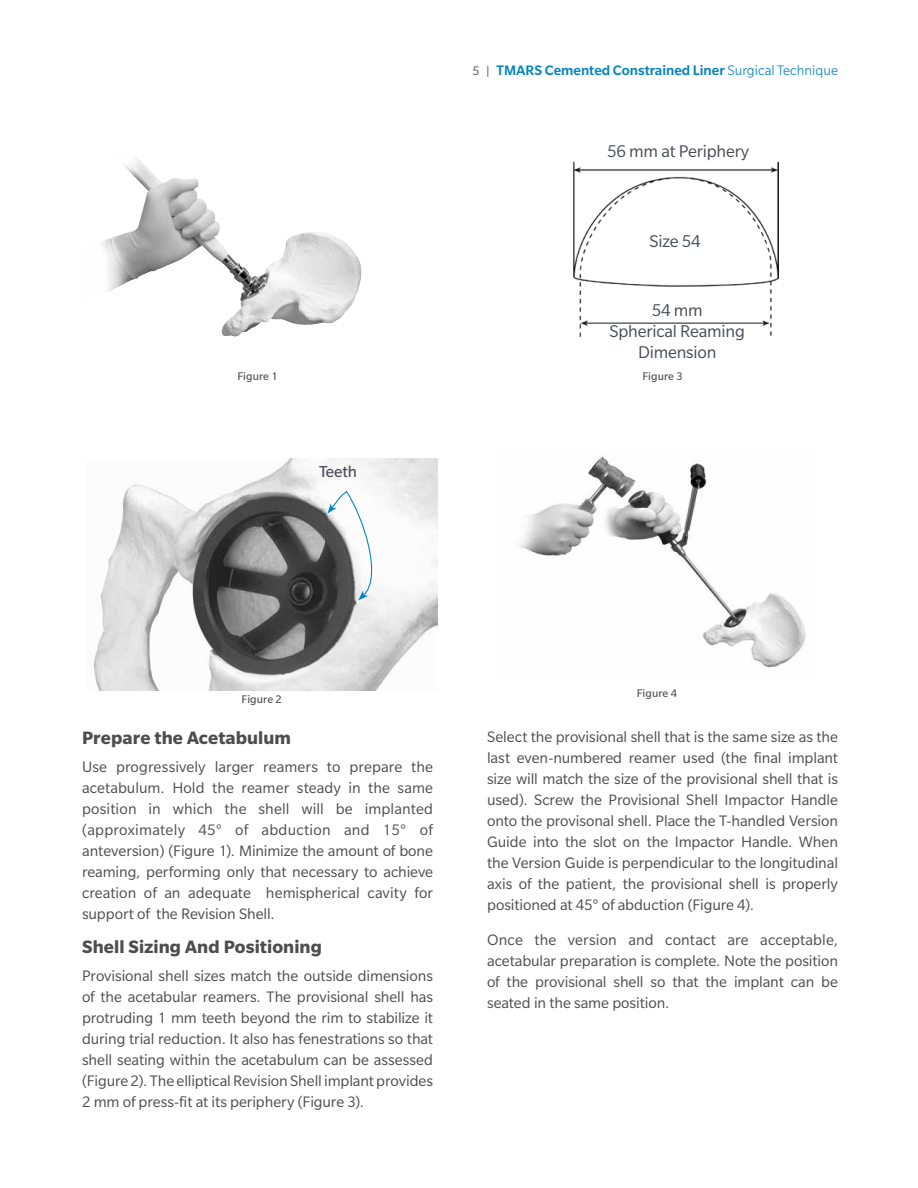
<style>
.page{position:relative;width:918px;height:1188px;background:#fff}
.page>*{position:absolute;margin:0;border:0;box-sizing:border-box;transform-origin:0 0}
.t1{font:700 19.5px "Slate Pro";letter-spacing:.005em;color:#4d4d4f}
.t2{font:18.45px/20.9px "Slate Pro";letter-spacing:-.01em;color:#474c55;text-align:center}
.t3{font:17.25px "Slate Pro";letter-spacing:-.01em;color:#474c55}
.t4{font:16.5px/21px "Slate Pro";letter-spacing:-.005em;color:#4d4d4f;text-align:justify}
.t5{font:500 15px "Slate Pro";color:#0083bf}
.t6{font:12px "Slate Pro";letter-spacing:.005em;color:#4d4d4f}
.s1{font-weight:400;font-size:13.5px;color:#4d4d4f}
.s2{font-weight:300}
</style>
<div class="page">
<img style="left:101px;top:158px;width:225px;height:179px">
<img style="left:91px;top:458px;width:346px;height:232px">
<svg style="left:328px;top:488px;width:55px;height:112px"></svg>
<img style="left:573px;top:161px;width:205px;height:177px">
<img style="left:519px;top:456px;width:287px;height:212px">
<p class="t6" style="left:237px;top:370px;width:42px">Figure 1</p>
<p class="t3" style="left:319px;top:462px;width:39px">Teeth</p>
<p class="t5" style="left:473px;top:62px;width:367px"><span class="s1">5 |</span> TMARS Cemented Constrained Liner <span class="s2">Surgical Technique</span></p>
<p class="t2" style="left:607px;top:141px;width:143px">56 mm at Periphery</p>
<p class="t2" style="left:649px;top:231px;width:53px">Size 54</p>
<p class="t2" style="left:609px;top:300px;width:137px">54 mm<br>Spherical Reaming<br>Dimension</p>
<p class="t6" style="left:642px;top:370px;width:42px">Figure 3</p>
<p class="t6" style="left:242px;top:693px;width:42px">Figure 2</p>
<p class="t1" style="left:82px;top:727px;width:210px">Prepare the Acetabulum</p>
<p class="t4" style="left:82px;top:756px;width:353px">Use progressively larger reamers to prepare the acetabulum. Hold the reamer steady in the same position in which the shell will be implanted (approximately 45° of abduction and 15° of anteversion) (Figure 1). Minimize the amount of bone reaming, performing only that necessary to achieve creation of an adequate hemispherical cavity for support of the Revision Shell.</p>
<p class="t1" style="left:82px;top:936px;width:241px">Shell Sizing And Positioning</p>
<p class="t4" style="left:82px;top:965px;width:353px">Provisional shell sizes match the outside dimensions of the acetabular reamers. The provisional shell has protruding 1 mm teeth beyond the rim to stabilize it during trial reduction. It also has fenestrations so that shell seating within the acetabulum can be assessed (Figure 2). The elliptical Revision Shell implant provides 2 mm of press-fit at its periphery (Figure 3).</p>
<p class="t6" style="left:637px;top:687px;width:42px">Figure 4</p>
<p class="t4" style="left:487px;top:726px;width:353px">Select the provisional shell that is the same size as the last even-numbered reamer used (the final implant size will match the size of the provisional shell that is used). Screw the Provisional Shell Impactor Handle onto the provisonal shell. Place the T-handled Version Guide into the slot on the Impactor Handle. When the Version Guide is perpendicular to the longitudinal axis of the patient, the provisional shell is properly positioned at 45° of abduction (Figure 4).</p>
<p class="t4" style="left:487px;top:929px;width:352px">Once the version and contact are acceptable, acetabular preparation is complete. Note the position of the provisional shell so that the implant can be seated in the same position.</p>
</div>
